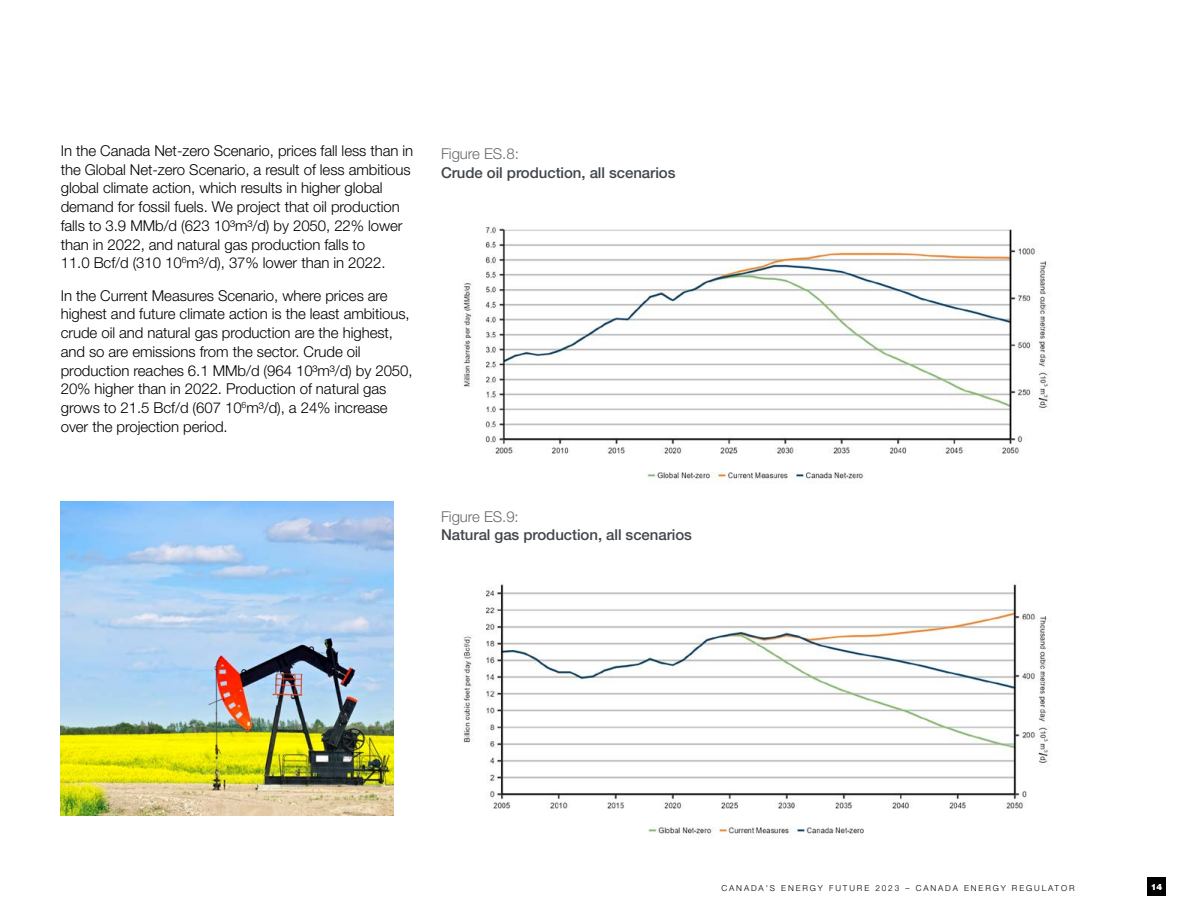
<style>
.page{position:relative;width:1188px;height:918px;background:#fff}
.page>*{position:absolute;margin:0;border:0;box-sizing:border-box;transform-origin:0 0}
.t1{font:300 15px/18.8px "Helvetica Neue LT Std";letter-spacing:-.005em;color:#000}
.t2{font:500 15px "Helvetica Neue LT Std";letter-spacing:-.005em;color:#41464b}
.t3{font:300 15px "Helvetica Neue LT Std";letter-spacing:-.005em;color:#676b6f}
.t4{font:900 8.7px "Helvetica Neue LT Std";color:#fff}
.t5{font:300 8.25px "Helvetica Neue LT Std";letter-spacing:.23em;color:#000}
</style>
<div class="page">
<div style="left:1148px;top:878px;width:18px;height:18px;background:#000"></div>
<img style="left:463px;top:227px;width:588px;height:254px">
<img style="left:463px;top:584px;width:588px;height:250px">
<img style="left:61px;top:501px;width:332px;height:315px">
<p class="t1" style="left:61px;top:141px;width:354px">In the Canada Net-zero Scenario, prices fall less than in the Global Net-zero Scenario, a result of less ambitious global climate action, which results in higher global demand for fossil fuels. We project that oil production falls to 3.9 MMb/d (623 10³m³/d) by 2050, 22% lower than in 2022, and natural gas production falls to<br>11.0 Bcf/d (310 10<sup>6</sup>m³/d), 37% lower than in 2022.</p>
<p class="t1" style="left:61px;top:286px;width:353px">In the Current Measures Scenario, where prices are highest and future climate action is the least ambitious, crude oil and natural gas production are the highest, and so are emissions from the sector. Crude oil production reaches 6.1 MMb/d (964 10³m³/d) by 2050, 20% higher than in 2022. Production of natural gas grows to 21.5 Bcf/d (607 10<sup>6</sup>m³/d), a 24% increase over the projection period.</p>
<p class="t3" style="left:441px;top:144px;width:79px">Figure ES.8:</p>
<p class="t2" style="left:441px;top:163px;width:236px">Crude oil production, all scenarios</p>
<p class="t3" style="left:441px;top:507px;width:79px">Figure ES.9:</p>
<p class="t2" style="left:441px;top:526px;width:253px">Natural gas production, all scenarios</p>
<p class="t5" style="left:722px;top:883px;width:355px">CANADA'S ENERGY FUTURE 2023 – CANADA ENERGY REGULATOR</p>
<p class="t4" style="left:1151px;top:881px;width:13px">14</p>
</div>
